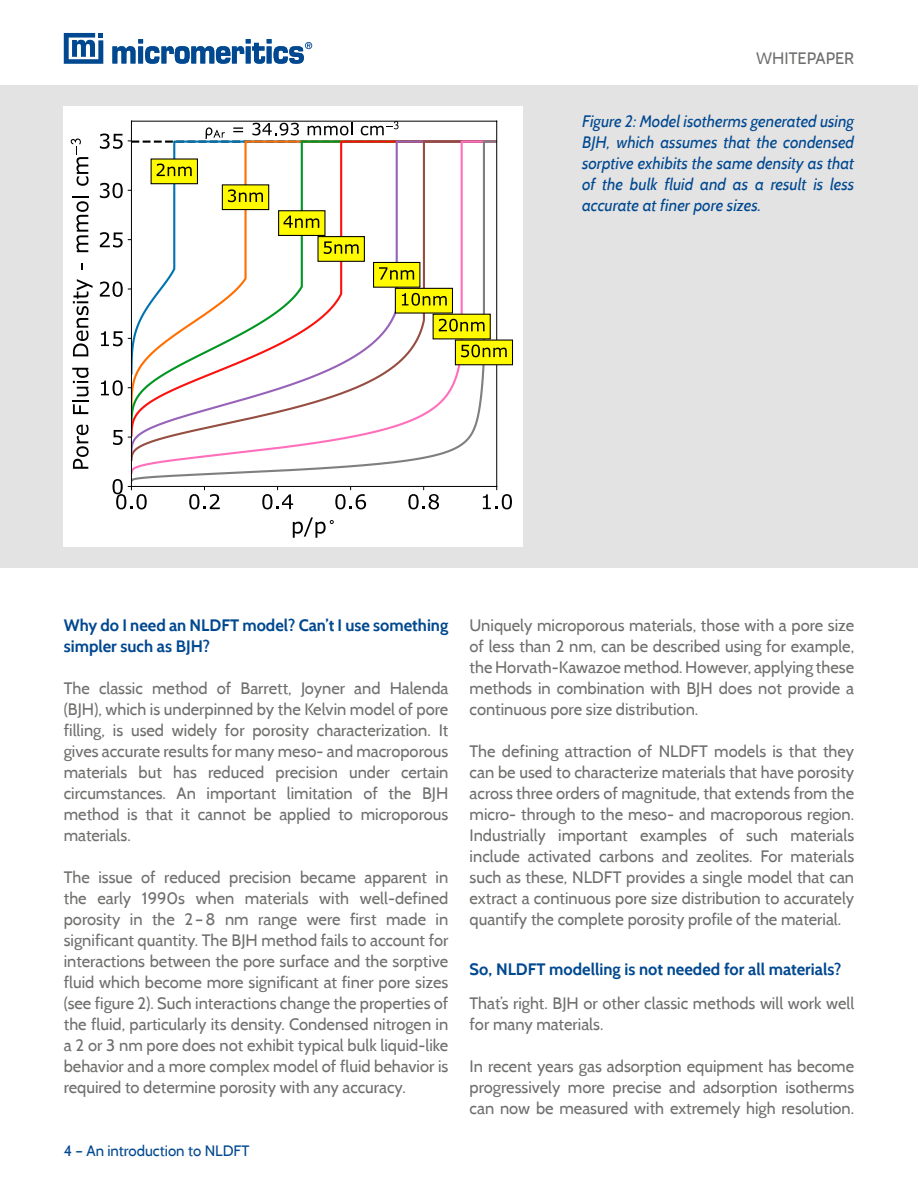
<style>
.page{position:relative;width:918px;height:1188px;background:#fff}
.page>*{position:absolute;margin:0;border:0;box-sizing:border-box;transform-origin:0 0}
.t1{font:16.5px/21px "Cabin";color:#6f6f6e;text-align:justify}
.t2{font:italic 16.5px/21px "Cabin";color:#004890;text-align:justify}
.t3{font:700 16.5px/21px "Cabin";color:#004890}
.t4{font:15px "Cabin";color:#004890}
</style>
<div class="page">
<svg style="left:64px;top:33px;width:39px;height:31px"></svg>
<svg style="left:112px;top:39px;width:200px;height:25px"></svg>
<div style="left:0;top:85px;width:918px;height:483px;background:#e3e3e3"></div>
<div style="left:64px;top:106px;width:459px;height:441px;background:#fff"></div>
<svg style="left:189px;top:487px;width:31px;height:22px"></svg>
<svg style="left:262px;top:487px;width:31px;height:22px"></svg>
<svg style="left:335px;top:487px;width:31px;height:22px"></svg>
<svg style="left:408px;top:487px;width:31px;height:22px"></svg>
<svg style="left:483px;top:486px;width:29px;height:23px"></svg>
<svg style="left:293px;top:517px;width:41px;height:21px"></svg>
<svg style="left:113px;top:479px;width:34px;height:30px"></svg>
<svg style="left:113px;top:430px;width:18px;height:15px"></svg>
<svg style="left:101px;top:380px;width:30px;height:16px"></svg>
<svg style="left:101px;top:331px;width:30px;height:15px"></svg>
<svg style="left:100px;top:282px;width:31px;height:15px"></svg>
<svg style="left:100px;top:232px;width:31px;height:16px"></svg>
<svg style="left:100px;top:183px;width:31px;height:15px"></svg>
<svg style="left:73px;top:425px;width:16px;height:44px"></svg>
<svg style="left:72px;top:368px;width:17px;height:46px"></svg>
<svg style="left:73px;top:279px;width:20px;height:77px"></svg>
<svg style="left:81px;top:263px;width:2px;height:7px"></svg>
<svg style="left:72px;top:196px;width:17px;height:56px"></svg>
<svg style="left:71px;top:138px;width:18px;height:48px"></svg>
<svg style="left:132px;top:149px;width:364px;height:335px"></svg>
<hr style="left:131px;top:121px;width:1px;height:365px;background:#000">
<hr style="left:496px;top:121px;width:1px;height:365px;background:#000">
<hr style="left:131px;top:486px;width:366px;height:1px;background:#000">
<div style="left:151px;top:159px;width:46px;height:25px;background:#fffa00"></div>
<div style="left:151px;top:158px;width:47px;height:26px;border:1px solid #000"></div>
<svg style="left:157px;top:164px;width:35px;height:12px"></svg>
<div style="left:222px;top:185px;width:47px;height:25px;background:#fffa00"></div>
<div style="left:222px;top:184px;width:47px;height:26px;border:1px solid #000"></div>
<svg style="left:228px;top:189px;width:35px;height:13px"></svg>
<div style="left:279px;top:211px;width:46px;height:24px;background:#fffa00"></div>
<div style="left:278px;top:210px;width:48px;height:26px;border:1px solid #000"></div>
<svg style="left:284px;top:216px;width:35px;height:12px"></svg>
<div style="left:318px;top:237px;width:46px;height:24px;background:#fffa00"></div>
<div style="left:317px;top:236px;width:48px;height:26px;border:1px solid #000"></div>
<svg style="left:324px;top:241px;width:35px;height:13px"></svg>
<div style="left:374px;top:262px;width:46px;height:25px;background:#fffa00"></div>
<div style="left:373px;top:262px;width:47px;height:26px;border:1px solid #000"></div>
<svg style="left:379px;top:267px;width:35px;height:13px"></svg>
<div style="left:395px;top:288px;width:57px;height:25px;background:#fffa00"></div>
<div style="left:395px;top:288px;width:58px;height:26px;border:1px solid #000"></div>
<svg style="left:402px;top:293px;width:45px;height:13px"></svg>
<div style="left:433px;top:314px;width:57px;height:25px;background:#fffa00"></div>
<svg style="left:439px;top:319px;width:46px;height:13px"></svg>
<div style="left:455px;top:340px;width:58px;height:25px;background:#fffa00"></div>
<div style="left:455px;top:340px;width:58px;height:25px;border:1px solid #000"></div>
<svg style="left:461px;top:345px;width:46px;height:12px"></svg>
<svg style="left:100px;top:121px;width:397px;height:28px"></svg>
<p class="t1" style="left:756px;top:47px;width:99px">WHITEPAPER</p>
<p class="t2" style="left:582px;top:110px;width:274px">Figure 2: Model isotherms generated using BJH, which assumes that the condensed sorptive exhibits the same density as that of the bulk fluid and as a result is less accurate at finer pore sizes.</p>
<p class="t3" style="left:64px;top:614px;width:386px">Why do I need an NLDFT model? Can’t I use something simpler such as BJH?</p>
<p class="t1" style="left:64px;top:677px;width:386px">The classic method of Barrett, Joyner and Halenda (BJH), which is underpinned by the Kelvin model of pore filling, is used widely for porosity characterization. It gives accurate results for many meso- and macroporous materials but has reduced precision under certain circumstances. An important limitation of the BJH method is that it cannot be applied to microporous materials.</p>
<p class="t1" style="left:64px;top:866px;width:386px">The issue of reduced precision became apparent in the early 1990s when materials with well-defined porosity in the 2–8 nm range were first made in significant quantity. The BJH method fails to account for interactions between the pore surface and the sorptive fluid which become more significant at finer pore sizes (see figure 2). Such interactions change the properties of the fluid, particularly its density. Condensed nitrogen in a 2 or 3 nm pore does not exhibit typical bulk liquid-like behavior and a more complex model of fluid behavior is required to determine porosity with any accuracy.</p>
<p class="t4" style="left:64px;top:1141px;width:187px">4 – An introduction to NLDFT</p>
<p class="t1" style="left:470px;top:614px;width:386px">Uniquely microporous materials, those with a pore size of less than 2 nm, can be described using for example, the Horvath-Kawazoe method. However, applying these methods in combination with BJH does not provide a continuous pore size distribution.</p>
<p class="t1" style="left:470px;top:740px;width:386px">The defining attraction of NLDFT models is that they can be used to characterize materials that have porosity across three orders of magnitude, that extends from the micro- through to the meso- and macroporous region.<br>Industrially important examples of such materials include activated carbons and zeolites. For materials such as these, NLDFT provides a single model that can extract a continuous pore size distribution to accurately quantify the complete porosity profile of the material.</p>
<p class="t3" style="left:470px;top:959px;width:373px">So, NLDFT modelling is not needed for all materials?</p>
<p class="t1" style="left:470px;top:992px;width:386px">That’s right. BJH or other classic methods will work well for many materials.</p>
<p class="t1" style="left:470px;top:1055px;width:386px">In recent years gas adsorption equipment has become progressively more precise and adsorption isotherms can now be measured with extremely high resolution.</p>
</div>
